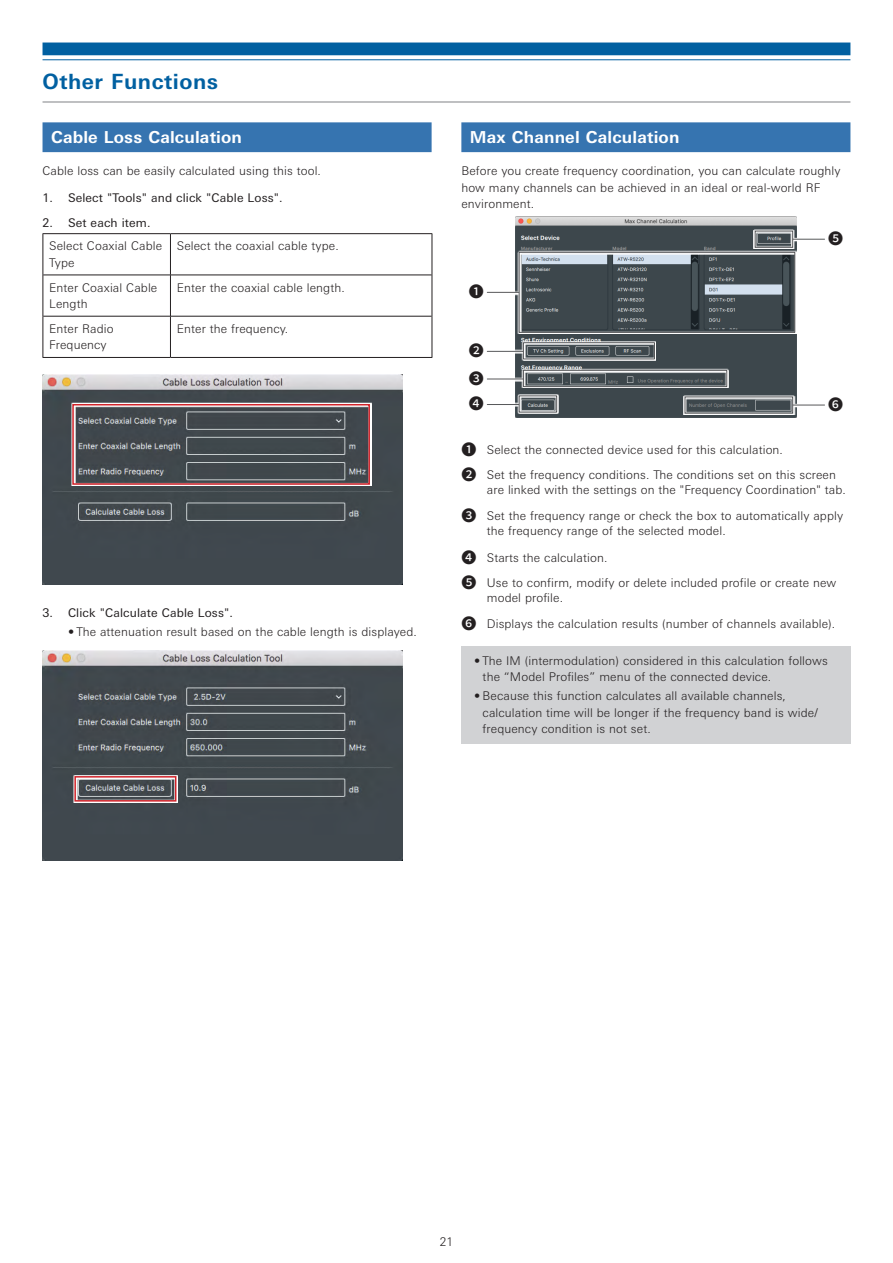
<style>
.page{position:relative;width:893px;height:1263px;background:#fff}
.page>*{position:absolute;margin:0;border:0;box-sizing:border-box;transform-origin:0 0}
.t1{font:700 21px "Univers Next Pro";letter-spacing:.025em;color:#0160a1}
.t2{font:700 16.5px "Univers Next Pro";letter-spacing:.01em;color:#fff}
.t3{font:500 15px "Source Han Sans JP";color:#231f20}
.t4{font:300 12px/16.5px "Univers Next Pro";letter-spacing:.01em;color:#231f20}
.t5{font:12px "Univers Next Pro";letter-spacing:.01em;color:#231f20}
.s1{font-family:"Source Han Sans JP";font-weight:500;font-size:15px}
</style>
<div class="page">
<div style="left:43px;top:43px;width:807px;height:12px;background:#0160a1"></div>
<hr style="left:43px;top:59px;width:807px;height:1px;background:#0160a1">
<hr style="left:43px;top:102px;width:807px;height:1px;background:#808285">
<div style="left:43px;top:122px;width:389px;height:30px;background:#3674b0"></div>
<hr style="left:170px;top:234px;width:1px;height:41px;background:#231f20">
<hr style="left:170px;top:275px;width:1px;height:41px;background:#231f20">
<hr style="left:170px;top:316px;width:1px;height:41px;background:#231f20">
<hr style="left:43px;top:275px;width:127px;height:1px;background:#231f20">
<hr style="left:43px;top:316px;width:127px;height:1px;background:#231f20">
<hr style="left:170px;top:275px;width:262px;height:1px;background:#231f20">
<hr style="left:170px;top:316px;width:262px;height:1px;background:#231f20">
<hr style="left:43px;top:233px;width:127px;height:1px;background:#231f20">
<hr style="left:43px;top:234px;width:1px;height:41px;background:#231f20">
<hr style="left:43px;top:275px;width:1px;height:41px;background:#231f20">
<hr style="left:43px;top:316px;width:1px;height:41px;background:#231f20">
<hr style="left:43px;top:357px;width:127px;height:1px;background:#231f20">
<hr style="left:170px;top:233px;width:262px;height:1px;background:#231f20">
<hr style="left:432px;top:234px;width:1px;height:41px;background:#231f20">
<hr style="left:432px;top:275px;width:1px;height:41px;background:#231f20">
<hr style="left:432px;top:316px;width:1px;height:41px;background:#231f20">
<hr style="left:170px;top:357px;width:262px;height:1px;background:#231f20">
<div style="left:461px;top:122px;width:389px;height:30px;background:#3674b0"></div>
<div style="left:461px;top:646px;width:389px;height:97px;background:#d1d2d4"></div>
<img style="left:43px;top:374px;width:360px;height:210px">
<img style="left:43px;top:651px;width:360px;height:210px">
<img style="left:515px;top:217px;width:282px;height:201px">
<svg style="left:71px;top:403px;width:300px;height:83px;background:#51585c"></svg>
<div style="left:72px;top:404px;width:298px;height:81px;border:2px solid #d1232a"></div>
<svg style="left:73px;top:775px;width:105px;height:28px;background:#77777a"></svg>
<div style="left:74px;top:776px;width:102px;height:25px;border:2px solid #d1232a"></div>
<svg style="left:486px;top:341px;width:170px;height:20px"></svg>
<div style="left:523px;top:342px;width:132px;height:17px;border:1px solid #57585a"></div>
<hr style="left:487px;top:351px;width:36px;height:1px;background:#57585a">
<svg style="left:486px;top:394px;width:72px;height:20px"></svg>
<div style="left:519px;top:395px;width:38px;height:17px;border:1px solid #57585a"></div>
<hr style="left:487px;top:404px;width:32px;height:1px;background:#57585a">
<svg style="left:487px;top:369px;width:241px;height:19px;background:#7a8084"></svg>
<div style="left:523px;top:370px;width:204px;height:17px;border:1px solid #57585a"></div>
<hr style="left:487px;top:379px;width:36px;height:1px;background:#57585a">
<svg style="left:486px;top:251px;width:310px;height:83px;background:#666f74"></svg>
<div style="left:519px;top:252px;width:276px;height:81px;border:1px solid #57585a"></div>
<hr style="left:487px;top:292px;width:32px;height:1px;background:#57585a">
<svg style="left:683px;top:395px;width:142px;height:20px"></svg>
<hr style="left:793px;top:405px;width:32px;height:1px;background:#57585a">
<div style="left:685px;top:396px;width:108px;height:18px;border:1px solid #57585a"></div>
<svg style="left:753px;top:229px;width:72px;height:20px"></svg>
<hr style="left:793px;top:239px;width:32px;height:1px;background:#57585a">
<div style="left:755px;top:231px;width:38px;height:17px;border:1px solid #57585a"></div>
<h1 class="t1" style="left:43px;top:69px;width:177px">Other Functions</h1>
<h2 class="t2" style="left:51px;top:127px;width:192px">Cable Loss Calculation</h2>
<p class="t4" style="left:43px;top:163px;width:280px">Cable loss can be easily calculated using this tool.</p>
<p class="t5" style="left:43px;top:191px;width:242px">1. Select "Tools" and click "Cable Loss".</p>
<p class="t5" style="left:43px;top:216px;width:109px">2. Set each item.</p>
<p class="t4" style="left:49px;top:238px;width:114px">Select Coaxial Cable<br>Type</p>
<p class="t4" style="left:177px;top:238px;width:163px">Select the coaxial cable type.</p>
<p class="t4" style="left:49px;top:279px;width:110px">Enter Coaxial Cable<br>Length</p>
<p class="t4" style="left:177px;top:279px;width:169px">Enter the coaxial cable length.</p>
<p class="t4" style="left:49px;top:320px;width:66px">Enter Radio<br>Frequency</p>
<p class="t4" style="left:177px;top:320px;width:113px">Enter the frequency.</p>
<p class="t5" style="left:43px;top:606px;width:192px">3. Click "Calculate Cable Loss".</p>
<p class="t4" style="left:68px;top:623px;width:350px">• The attenuation result based on the cable length is displayed.</p>
<h2 class="t2" style="left:470px;top:127px;width:211px">Max Channel Calculation</h2>
<p class="t4" style="left:461px;top:163px;width:381px">Before you create frequency coordination, you can calculate roughly how many channels can be achieved in an ideal or real-world RF environment.</p>
<p class="t3" style="left:469px;top:283px;width:16px">❶</p>
<p class="t3" style="left:469px;top:342px;width:16px">❷</p>
<p class="t3" style="left:469px;top:395px;width:16px">❹</p>
<p class="t3" style="left:469px;top:370px;width:16px">❸</p>
<p class="t3" style="left:828px;top:230px;width:16px">❺</p>
<p class="t3" style="left:828px;top:396px;width:16px">❻</p>
<p class="t4" style="left:461px;top:437px;width:376px;line-height:25px"><span class="s1">❶</span> Select the connected device used for this calculation.<br><span class="s1">❷</span> Set the frequency conditions. The conditions set on this screen</p>
<p class="t4" style="left:487px;top:481px;width:360px">are linked with the settings on the "Frequency Coordination" tab.</p>
<p class="t4" style="left:487px;top:508px;width:358px;line-height:15px;text-indent:-26px"><span class="s1">❸</span> Set the frequency range or check the box to automatically apply the frequency range of the selected model.</p>
<p class="t4" style="left:461px;top:545px;width:376px;line-height:25px"><span class="s1">❹</span> Starts the calculation.<br><span class="s1">❺</span> Use to confirm, modify or delete included profile or create new</p>
<p class="t4" style="left:487px;top:589px;width:78px">model profile.</p>
<p class="t4" style="left:461px;top:615px;width:375px"><span class="s1">❻</span> Displays the calculation results (number of channels available).</p>
<p class="t4" style="left:483px;top:652px;width:347px;text-indent:-9px">• The IM (intermodulation) considered in this calculation follows the “Model Profiles” menu of the connected device.</p>
<p class="t4" style="left:483px;top:687px;width:337px;text-indent:-9px">• Because this function calculates all available channels, calculation time will be longer if the frequency band is wide/ frequency condition is not set.</p>
<p class="t4" style="left:440px;top:1234px;width:15px">21</p>
</div>
